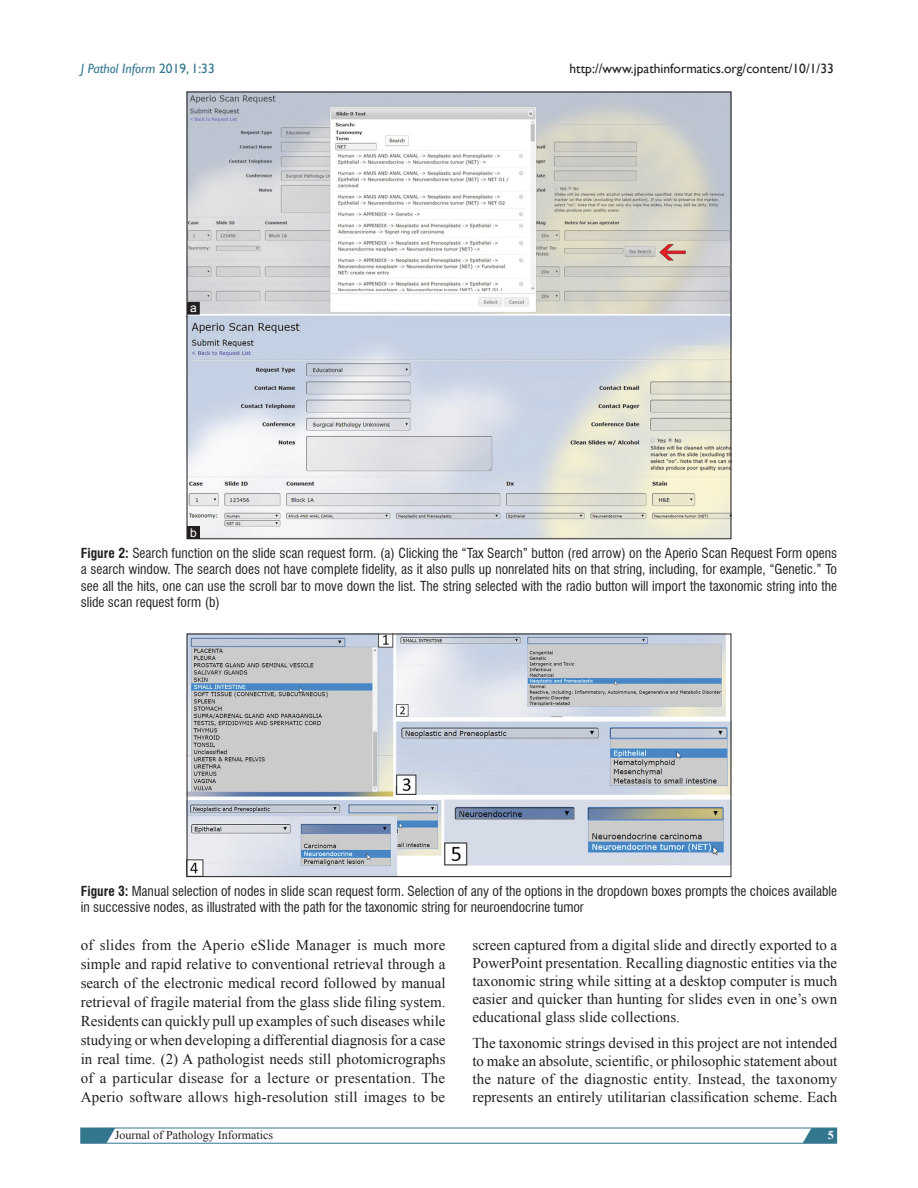
<style>
.page{position:relative;width:918px;height:1188px;background:#fff}
.page>*{position:absolute;margin:0;border:0;box-sizing:border-box;transform-origin:0 0}
.TX{font:15px/19px "Times New Roman";color:#231f20;text-align:justify}
.FGC{font:condensed 13.5px/16.2px "Swiss 721 BT";color:#231f20}
.t1{font:13.5px "Gill Sans";color:#231f20}
.t2{font:italic 13.5px "Gill Sans";color:#33778f}
.t3{font:12px "Times New Roman";color:#231f20}
.LABEL{font:12px "Arial";color:#fff}
.t4{font:700 12px "Times New Roman";color:#fff}
.s1{font-style:normal}
.s2{font-weight:700}
</style>
<div class="page">
<img style="left:189px;top:636px;width:540px;height:239px">
<div style="left:187px;top:634px;width:544px;height:243px;border:1px solid #231f20"></div>
<svg style="left:80px;top:1128px;width:758px;height:16px"></svg>
<img style="left:189px;top:94px;width:540px;height:443px">
<div style="left:187px;top:526px;width:13px;height:13px;background:#231f20"></div>
<div style="left:187px;top:302px;width:13px;height:13px;background:#231f20"></div>
<p class="t2" style="left:81px;top:61px;width:135px">J Pathol Inform <span class="s1">2019, 1:33</span></p>
<p class="t1" style="left:570px;top:61px;width:266px">http://www.jpathinformatics.org/content/10/1/33</p>
<p class="LABEL" style="left:190px;top:299px;width:8px">a</p>
<p class="LABEL" style="left:190px;top:525px;width:8px">b</p>
<p class="FGC" style="left:81px;top:545px;width:758px;text-align:justify"><span class="s2">Figure 2:</span> Search function on the slide scan request form. (a) Clicking the “Tax Search” button (red arrow) on the Aperio Scan Request Form opens a search window. The search does not have complete fidelity, as it also pulls up nonrelated hits on that string, including, for example, “Genetic.” To see all the hits, one can use the scroll bar to move down the list. The string selected with the radio button will import the taxonomic string into the slide scan request form (b)</p>
<p class="FGC" style="left:81px;top:883px;width:758px"><span class="s2">Figure 3:</span> Manual selection of nodes in slide scan request form. Selection of any of the options in the dropdown boxes prompts the choices available in successive nodes, as illustrated with the path for the taxonomic string for neuroendocrine tumor</p>
<p class="TX" style="left:81px;top:935px;width:366px">of slides from the Aperio eSlide Manager is much more simple and rapid relative to conventional retrieval through a search of the electronic medical record followed by manual retrieval of fragile material from the glass slide filing system.<br>Residents can quickly pull up examples of such diseases while studying or when developing a differential diagnosis for a case in real time. (2) A pathologist needs still photomicrographs of a particular disease for a lecture or presentation. The Aperio software allows high‑resolution still images to be</p>
<p class="TX" style="left:472px;top:935px;width:366px;line-height:18px">screen captured from a digital slide and directly exported to a PowerPoint presentation. Recalling diagnostic entities via the taxonomic string while sitting at a desktop computer is much easier and quicker than hunting for slides even in one’s own educational glass slide collections.</p>
<p class="TX" style="left:472px;top:1034px;width:366px;line-height:18px">The taxonomic strings devised in this project are not intended to make an absolute, scientific, or philosophic statement about the nature of the diagnostic entity. Instead, the taxonomy represents an entirely utilitarian classification scheme. Each</p>
<p class="t3" style="left:115px;top:1127px;width:160px">Journal of Pathology Informatics</p>
<p class="t4" style="left:828px;top:1127px;width:7px">5</p>
</div>
